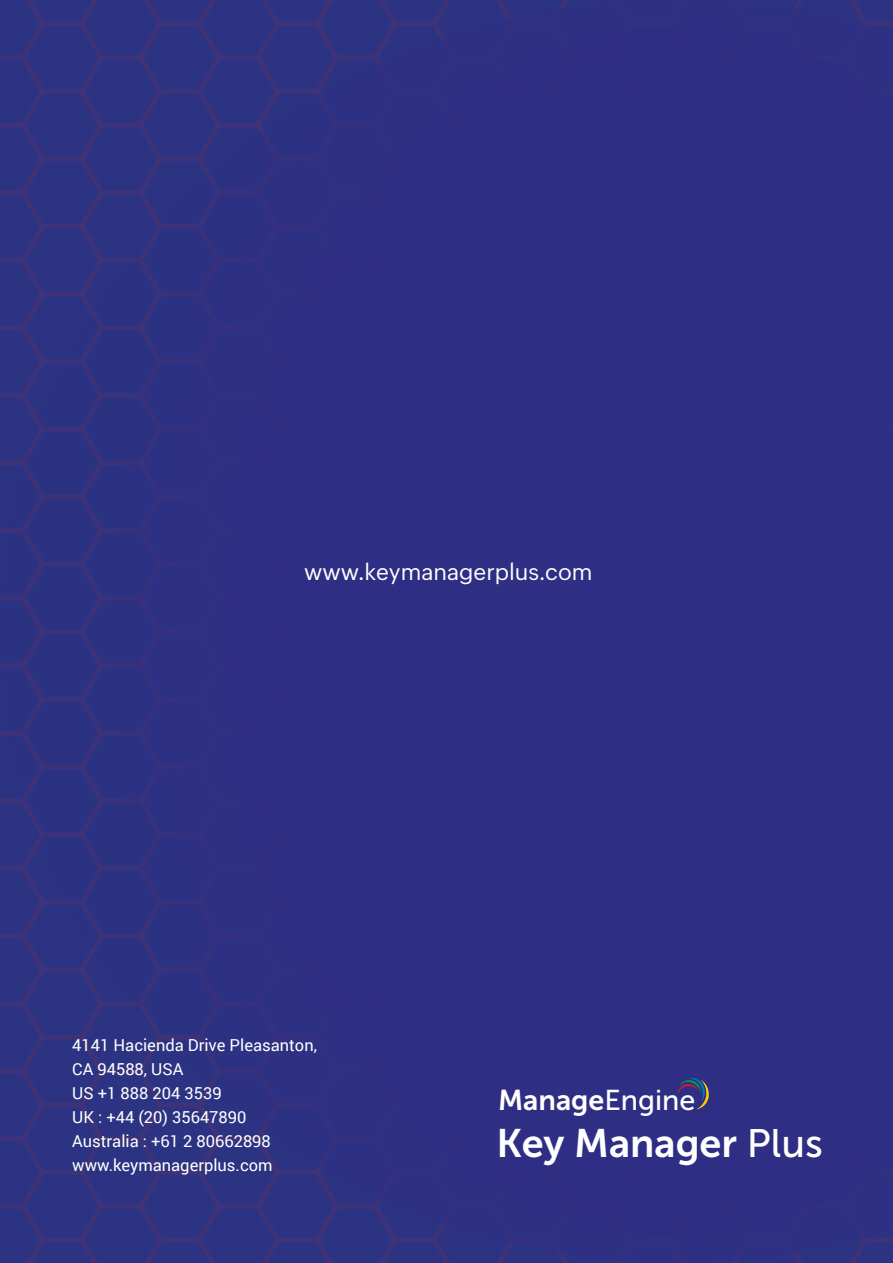
<style>
.page{position:relative;width:893px;height:1263px;background:#2e2f84}
.page>*{position:absolute;margin:0;border:0;box-sizing:border-box;transform-origin:0 0}
.t1{font:39.6px "Museo Sans 700";color:#fff}
.t2{font:28.65px "Museo Sans 700";color:#fff}
.t3{font:22.5px "Zoho Puvi";color:#fff}
.t4{font:16.5px "Roboto";color:#fff}
.s1{font-family:"Museo Sans 500"}
</style>
<div class="page">
<svg style="left:678px;top:1077px;width:32px;height:32px"></svg>
<p class="t3" style="left:304px;top:555px;width:290px">www.keymanagerplus.com</p>
<p class="t4" style="left:72px;top:1034px;width:246px">4141 Hacienda Drive Pleasanton,</p>
<p class="t4" style="left:72px;top:1058px;width:113px">CA 94588, USA</p>
<p class="t4" style="left:72px;top:1082px;width:151px">US +1 888 204 3539</p>
<p class="t4" style="left:72px;top:1106px;width:176px">UK : +44 (20) 35647890</p>
<p class="t4" style="left:72px;top:1130px;width:200px">Australia : +61 2 80662898</p>
<p class="t4" style="left:72px;top:1154px;width:202px">www.keymanagerplus.com</p>
<p class="t2" style="left:498px;top:1084px;width:199px">Manage<span class="s1">Engine</span></p>
<p class="t1" style="left:496px;top:1121px;width:328px">Key Manager <span class="s1">Plus</span></p>
</div>
